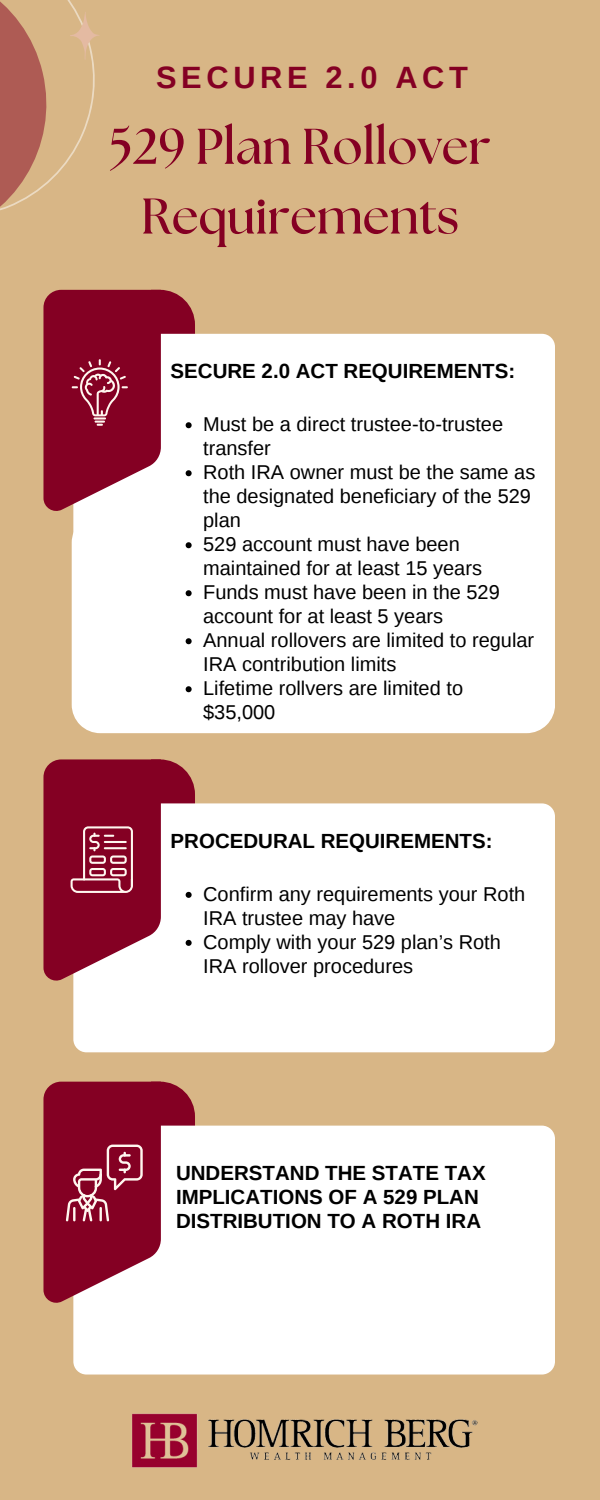
<style>
.page{position:relative;width:600px;height:1500px;background:#d8b686}
.page>*{position:absolute;margin:0;border:0;box-sizing:border-box;transform-origin:0 0}
.t1{font:700 50px/69.8px "The Seasons";color:#840023;text-align:center}
.t2{font:700 30.8px "Liberation Sans";letter-spacing:.15em;color:#840023}
.t3{font:700 20.5px/24px "Liberation Sans";color:#000}
.t4{font:20px/24px "Liberation Sans";color:#000}
</style>
<div class="page">
<div style="left:73px;top:334px;width:482px;height:249px;background:#fff;border-radius:13px"></div>
<svg style="left:0;top:0;width:99px;height:211px"></svg>
<div style="left:73px;top:1126px;width:482px;height:249px;background:#fff;border-radius:13px"></div>
<svg style="left:43px;top:1082px;width:152px;height:224px"></svg>
<div style="left:73px;top:803px;width:482px;height:249px;background:#fff;border-radius:13px"></div>
<div style="left:72px;top:514px;width:483px;height:219px;background:#fff"></div>
<img style="left:132px;top:1413px;width:346px;height:55px">
<svg style="left:43px;top:290px;width:152px;height:224px"></svg>
<svg style="left:186px;top:542px;width:6px;height:6px"></svg>
<svg style="left:186px;top:590px;width:6px;height:6px"></svg>
<svg style="left:186px;top:638px;width:6px;height:6px"></svg>
<svg style="left:186px;top:686px;width:6px;height:6px"></svg>
<svg style="left:43px;top:759px;width:152px;height:224px"></svg>
<h2 class="t2" style="left:156px;top:57px;width:313px">SECURE 2.0 ACT</h2>
<h1 class="t1" style="left:109px;top:111px;width:383px">529 Plan Rollover<br>Requirements</h1>
<p class="t3" style="left:171px;top:358px;width:346px">SECURE 2.0 ACT REQUIREMENTS:</p>
<p class="t4" style="left:203px;top:413px;width:334px">Must be a direct trustee-to-trustee transfer<br>Roth IRA owner must be the same as the designated beneficiary of the 529 plan<br>529 account must have been maintained for at least 15 years<br>Funds must have been in the 529 account for at least 5 years<br>Annual rollovers are limited to regular<br>IRA contribution limits<br>Lifetime rollvers are limited to $35,000</p>
<p class="t3" style="left:171px;top:828px;width:323px">PROCEDURAL REQUIREMENTS:</p>
<p class="t4" style="left:203px;top:883px;width:324px">Confirm any requirements your Roth<br>IRA trustee may have<br>Comply with your 529 plan’s Roth<br>IRA rollover procedures</p>
<p class="t3" style="left:176px;top:1160px;width:311px">UNDERSTAND THE STATE TAX<br>IMPLICATIONS OF A 529 PLAN<br>DISTRIBUTION TO A ROTH IRA</p>
</div>
